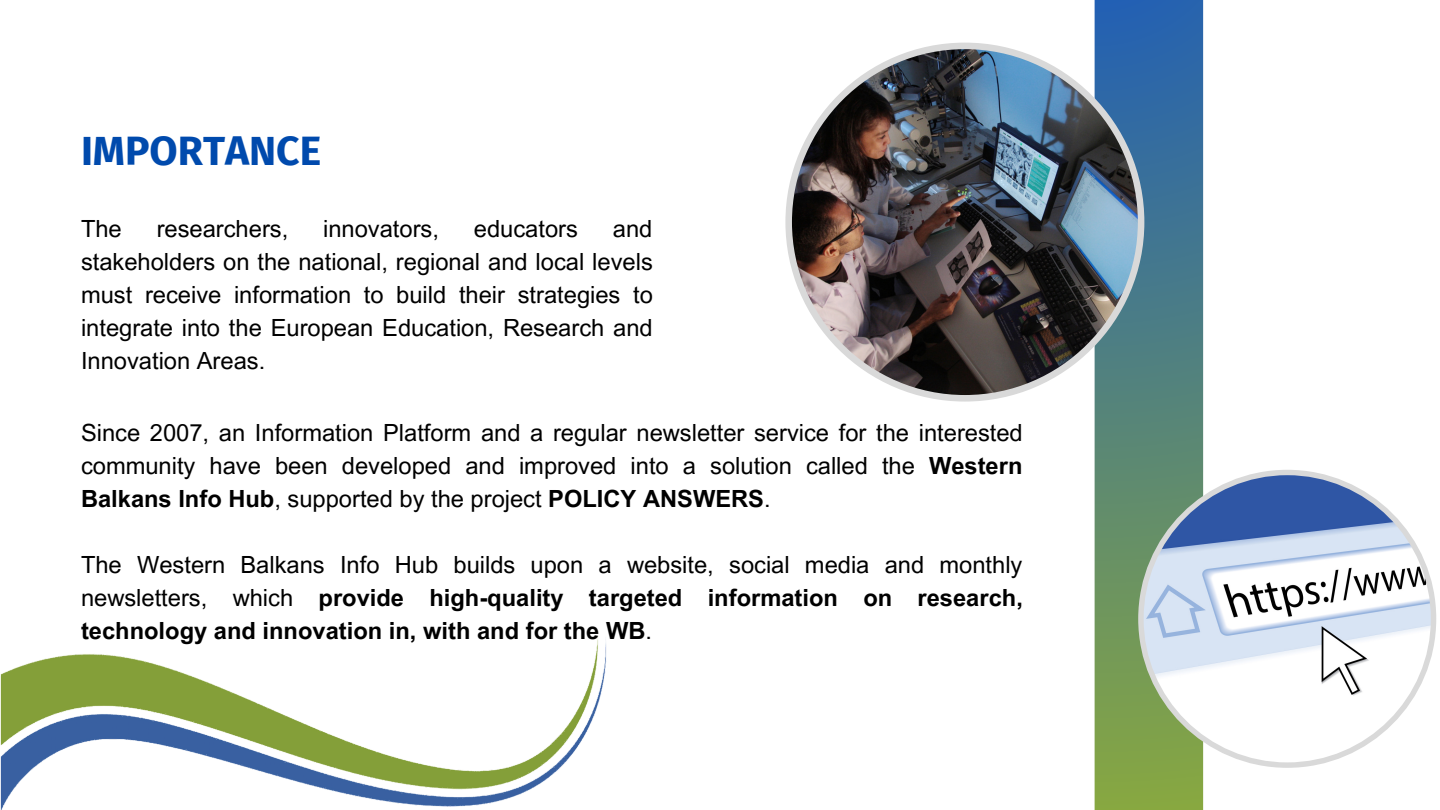
<style>
.page{position:relative;width:1440px;height:810px;background:#fff}
.page>*{position:absolute;margin:0;border:0;box-sizing:border-box;transform-origin:0 0}
.t1{font:700 40.9px "Fira Sans";color:#004aad}
.t2{font:23.7px/33px "Arial MT Pro";color:#000;text-align:justify}
.t3{font:700 23.7px/33px "Arial MT Pro";color:#000;text-align:justify}
.s1{font-weight:700}
.s2{font-weight:400}
</style>
<div class="page">
<svg style="left:1095px;top:0;width:108px;height:810px;background:#53827c"></svg>
<img style="left:785px;top:43px;width:359px;height:359px">
<svg style="left:1138px;top:470px;width:298px;height:298px"></svg>
<img style="left:0;top:637px;width:607px;height:173px">
<h1 class="t1" style="left:81px;top:127px;width:242px">IMPORTANCE</h1>
<p class="t2" style="left:81px;top:215px;width:42px">The</p>
<p class="t2" style="left:157px;top:215px;width:133px">researchers,</p>
<p class="t2" style="left:323px;top:215px;width:117px">innovators,</p>
<p class="t2" style="left:474px;top:215px;width:105px">educators</p>
<p class="t2" style="left:81px;top:215px;width:573px;text-indent:532px">and stakeholders on the national, regional and local levels must receive information to build their strategies to integrate into the European Education, Research and Innovation Areas.</p>
<p class="t2" style="left:81px;top:419px;width:943px">Since 2007, an Information Platform and a regular newsletter service for the interested community have been developed and improved into a solution called the <span class="s1">Western Balkans Info Hub</span>, supported by the project <span class="s1">POLICY ANSWERS</span>.</p>
<p class="t3" style="left:81px;top:551px;width:943px"><span class="s2">The Western Balkans Info Hub builds upon a website, social media and monthly newsletters, which</span> provide high-quality targeted information on research, technology and innovation in, with and for the WB<span class="s2">.</span></p>
</div>
